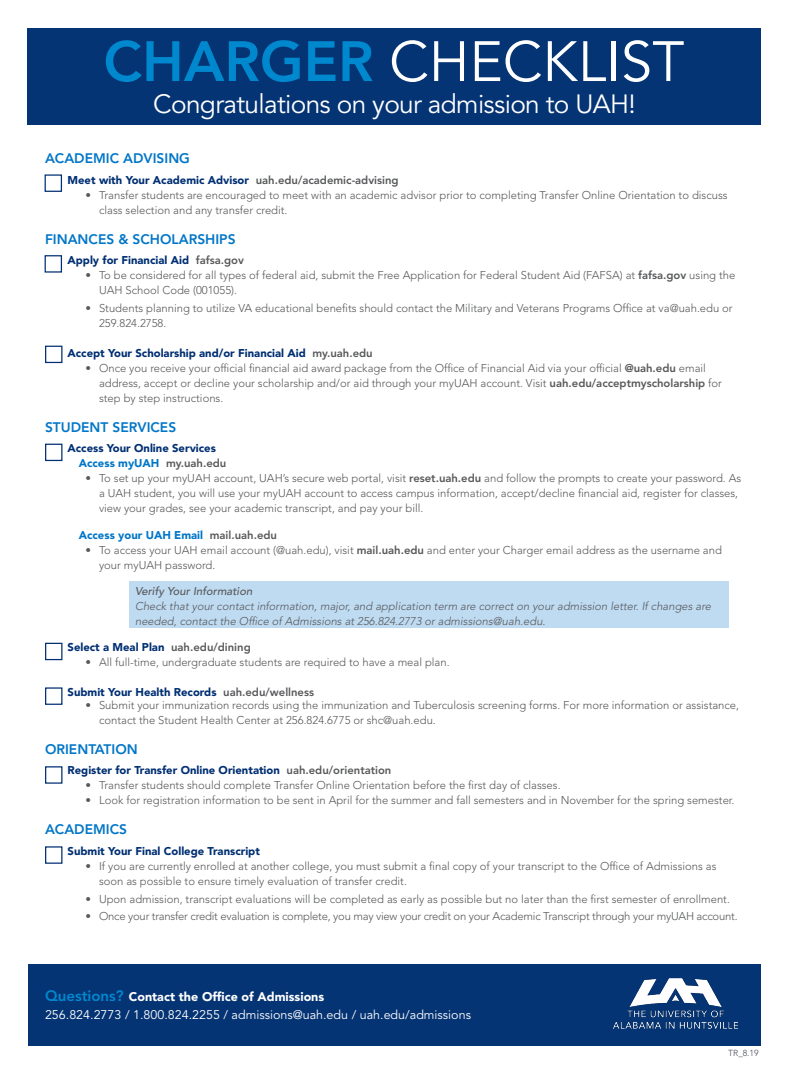
<style>
.page{position:relative;width:788px;height:1080px;background:#fff}
.page>*{position:absolute;margin:0;border:0;box-sizing:border-box;transform-origin:0 0}
.t1{font:56.25px "Avenir LT Std";color:#fff}
.t2{font:26.25px "Avenir LT Std";letter-spacing:-.025em;color:#fff}
.t3{font:800 13.75px "Avenir LT Std";color:#0076c8}
.t4{font:12.5px/17.5px "Avenir LT Std";color:#fff}
.t5{font:300 11.25px/15px "Avenir LT Std";color:#57585a}
.t6{font:900 11.25px "Avenir LT Std";color:#002f73}
.t7{font:italic 300 11.25px/15px "Avenir LT Std";color:#57585a}
.t8{font:300 11.25px "Avenir LT Std";letter-spacing:-.02em;color:#57585a}
.t9{font:900 11.25px "Avenir LT Std";color:#0076c8}
.t10{font:italic 500 11.25px "Avenir LT Std";color:#57585a}
.t11{font:300 8.75px "Avenir LT Std";color:#464b54}
.s1{font-weight:800;color:#0088ce}
.s2{font-weight:800;color:#57585a}
.s3{font-weight:800}
.s4{font-weight:800;font-size:15px;color:#0088ce}
.s5{font-weight:900}
</style>
<div class="page">
<div style="left:129px;top:581px;width:599px;height:47px;background:#bfdbf2"></div>
<div style="left:45px;top:174px;width:17px;height:18px;background:#fff;border:1px solid #002f73"></div>
<div style="left:45px;top:255px;width:17px;height:18px;background:#fff;border:1px solid #002f73"></div>
<div style="left:45px;top:346px;width:17px;height:17px;background:#fff;border:1px solid #002f73"></div>
<div style="left:45px;top:444px;width:17px;height:17px;background:#fff;border:1px solid #002f73"></div>
<div style="left:45px;top:687px;width:17px;height:18px;background:#fff;border:1px solid #002f73"></div>
<div style="left:45px;top:643px;width:17px;height:17px;background:#fff;border:1px solid #002f73"></div>
<div style="left:45px;top:766px;width:17px;height:18px;background:#fff;border:1px solid #002f73"></div>
<div style="left:45px;top:846px;width:17px;height:18px;background:#fff;border:1px solid #002f73"></div>
<div style="left:28px;top:964px;width:733px;height:82px;background:#053474"></div>
<div style="left:27px;top:28px;width:733px;height:96px;background:#053474"></div>
<img style="left:613px;top:978px;width:126px;height:51px">
<p class="t1" style="left:103px;top:29px;width:582px"><span class="s1">CHARGER</span> CHECKLIST</p>
<p class="t2" style="left:153px;top:89px;width:484px">Congratulations on your admission to UAH!</p>
<p class="t3" style="left:45px;top:150px;width:146px">ACADEMIC ADVISING</p>
<p class="t6" style="left:68px;top:173px;width:332px">Meet with Your Academic Advisor <span class="s2">uah.edu/academic-advising</span></p>
<p class="t5" style="left:99px;top:187px;width:630px;text-indent:-13px">• Transfer students are encouraged to meet with an academic advisor prior to completing Transfer Online Orientation to discuss class selection and any transfer credit.</p>
<p class="t3" style="left:45px;top:231px;width:192px">FINANCES &amp; SCHOLARSHIPS</p>
<p class="t6" style="left:68px;top:253px;width:178px">Apply for Financial Aid <span class="s2">fafsa.gov</span></p>
<p class="t5" style="left:99px;top:268px;width:637px;text-indent:-13px">• To be considered for all types of federal aid, submit the Free Application for Federal Student Aid (FAFSA) at <span class="s3">fafsa.gov</span> using the<br>UAH School Code (001055).</p>
<p class="t5" style="left:99px;top:300px;width:635px;text-indent:-13px">• Students planning to utilize VA educational benefits should contact the Military and Veterans Programs Office at va@uah.edu or<br>259.824.2758.</p>
<p class="t6" style="left:68px;top:346px;width:307px">Accept Your Scholarship and/or Financial Aid <span class="s2">my.uah.edu</span></p>
<p class="t5" style="left:99px;top:360px;width:624px;text-indent:-13px">• Once you receive your official financial aid award package from the Office of Financial Aid via your official <span class="s3">@uah.edu</span> email address, accept or decline your scholarship and/or aid through your myUAH account. Visit <span class="s3">uah.edu/acceptmyscholarship</span> for step by step instructions.</p>
<p class="t3" style="left:45px;top:419px;width:133px">STUDENT SERVICES</p>
<p class="t6" style="left:68px;top:442px;width:150px">Access Your Online Services</p>
<p class="t9" style="left:79px;top:457px;width:149px">Access myUAH <span class="s2">my.uah.edu</span></p>
<p class="t5" style="left:99px;top:471px;width:643px;text-indent:-13px">• To set up your myUAH account, UAH’s secure web portal, visit <span class="s3">reset.uah.edu</span> and follow the prompts to create your password. As a UAH student, you will use your myUAH account to access campus information, accept/decline financial aid, register for classes, view your grades, see your academic transcript, and pay your bill.</p>
<p class="t9" style="left:79px;top:528px;width:200px">Access your UAH Email <span class="s2">mail.uah.edu</span></p>
<p class="t5" style="left:99px;top:542px;width:624px;text-indent:-13px">• To access your UAH email account (@uah.edu), visit <span class="s3">mail.uah.edu</span> and enter your Charger email address as the username and your myUAH password.</p>
<p class="t10" style="left:135px;top:584px;width:119px">Verify Your Information</p>
<p class="t7" style="left:135px;top:599px;width:577px">Check that your contact information, major, and application term are correct on your admission letter. If changes are needed, contact the Office of Admissions at 256.824.2773 or admissions@uah.edu.</p>
<p class="t6" style="left:68px;top:640px;width:185px">Select a Meal Plan <span class="s2">uah.edu/dining</span></p>
<p class="t5" style="left:86px;top:655px;width:365px">• All full-time, undergraduate students are required to have a meal plan.</p>
<p class="t6" style="left:68px;top:685px;width:248px">Submit Your Health Records <span class="s2">uah.edu/wellness</span></p>
<p class="t5" style="left:99px;top:697px;width:641px;text-indent:-13px">• Submit your immunization records using the immunization and Tuberculosis screening forms. For more information or assistance, contact the Student Health Center at 256.824.6775 or shc@uah.edu.</p>
<p class="t3" style="left:45px;top:741px;width:94px">ORIENTATION</p>
<p class="t6" style="left:68px;top:764px;width:325px">Register for Transfer Online Orientation <span class="s2">uah.edu/orientation</span></p>
<p class="t5" style="left:86px;top:778px;width:476px">• Transfer students should complete Transfer Online Orientation before the first day of classes.</p>
<p class="t5" style="left:86px;top:793px;width:650px">• Look for registration information to be sent in April for the summer and fall semesters and in November for the spring semester.</p>
<p class="t3" style="left:45px;top:822px;width:83px">ACADEMICS</p>
<p class="t6" style="left:68px;top:844px;width:194px">Submit Your Final College Transcript</p>
<p class="t5" style="left:99px;top:859px;width:619px;text-indent:-13px">• If you are currently enrolled at another college, you must submit a final copy of your transcript to the Office of Admissions as soon as possible to ensure timely evaluation of transfer credit.</p>
<p class="t5" style="left:86px;top:891px;width:645px">• Upon admission, transcript evaluations will be completed as early as possible but no later than the first semester of enrollment.</p>
<p class="t8" style="left:86px;top:910px;width:653px">• Once your transfer credit evaluation is complete, you may view your credit on your Academic Transcript through your myUAH account.</p>
<p class="t4" style="left:45px;top:988px;width:427px"><span class="s4">Questions?</span> <span class="s5">Contact the Office of Admissions<br></span>256.824.2773 / 1.800.824.2255 / admissions@uah.edu / uah.edu/admissions</p>
<p class="t11" style="left:728px;top:1048px;width:32px">TR_8.19</p>
</div>
